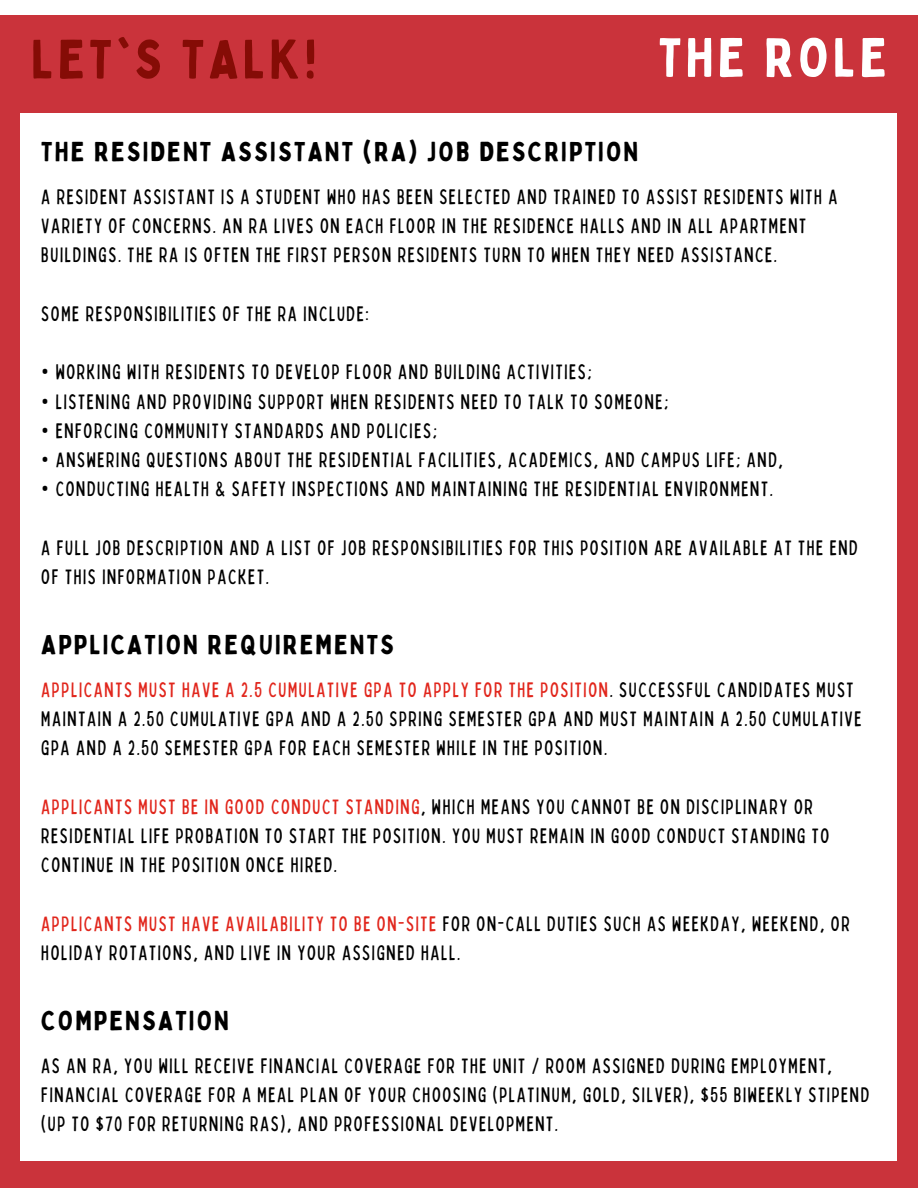
<style>
.page{position:relative;width:918px;height:1188px;background:#fff}
.page>*{position:absolute;margin:0;border:0;box-sizing:border-box;transform-origin:0 0}
.t1{font:54px "Bobby Jones";letter-spacing:.08em;color:#850c06}
.t2{font:54px "Bobby Jones";letter-spacing:.08em;color:#fff}
.t3{font:27px "Bobby Jones";letter-spacing:.08em;color:#000}
.t4{font:condensed 21px/29.2px "Bobby Jones";letter-spacing:.08em;color:#000}
.s1{font-family:"Noto Sans";font-stretch:normal}
.s2{color:#e1261c}
</style>
<div class="page">
<div style="left:0;top:15px;width:918px;height:1172px;background:#ca333b"></div>
<div style="left:21px;top:114px;width:876px;height:1047px;background:#fff"></div>
<h2 class="t1" style="left:31px;top:25px;width:287px">LET'S TALK!</h2>
<h2 class="t2" style="left:659px;top:23px;width:230px">THE ROLE</h2>
<p class="t3" style="left:41px;top:135px;width:599px">THE RESIDENT ASSISTANT (RA) JOB DESCRIPTION</p>
<h1 class="t4" style="left:41px;top:181px;width:798px">A RESIDENT ASSISTANT IS A STUDENT WHO HAS BEEN SELECTED AND TRAINED TO ASSIST RESIDENTS WITH A<br>VARIETY OF CONCERNS. AN RA LIVES ON EACH FLOOR IN THE RESIDENCE HALLS AND IN ALL APARTMENT<br>BUILDINGS. THE RA IS OFTEN THE FIRST PERSON RESIDENTS TURN TO WHEN THEY NEED ASSISTANCE.</h1>
<h1 class="t4" style="left:41px;top:298px;width:329px">SOME RESPONSIBILITIES OF THE RA INCLUDE:</h1>
<p class="t4" style="left:41px;top:357px;width:552px"><span class="s1">•</span> WORKING WITH RESIDENTS TO DEVELOP FLOOR AND BUILDING ACTIVITIES;</p>
<p class="t4" style="left:41px;top:386px;width:629px"><span class="s1">•</span> LISTENING AND PROVIDING SUPPORT WHEN RESIDENTS NEED TO TALK TO SOMEONE;</p>
<p class="t4" style="left:41px;top:415px;width:397px"><span class="s1">•</span> ENFORCING COMMUNITY STANDARDS AND POLICIES;</p>
<p class="t4" style="left:41px;top:444px;width:743px"><span class="s1">•</span> ANSWERING QUESTIONS ABOUT THE RESIDENTIAL FACILITIES, ACADEMICS, AND CAMPUS LIFE; AND,</p>
<p class="t4" style="left:41px;top:474px;width:733px"><span class="s1">•</span> CONDUCTING HEALTH &amp; SAFETY INSPECTIONS AND MAINTAINING THE RESIDENTIAL ENVIRONMENT.</p>
<p class="t4" style="left:41px;top:532px;width:818px">A FULL JOB DESCRIPTION AND A LIST OF JOB RESPONSIBILITIES FOR THIS POSITION ARE AVAILABLE AT THE END<br>OF THIS INFORMATION PACKET.</p>
<p class="t3" style="left:41px;top:627px;width:354px">APPLICATION REQUIREMENTS</p>
<p class="t4" style="left:41px;top:674px;width:822px"><span class="s2">APPLICANTS MUST HAVE A 2.5 CUMULATIVE GPA TO APPLY FOR THE POSITION</span>. SUCCESSFUL CANDIDATES MUST<br>MAINTAIN A 2.50 CUMULATIVE GPA AND A 2.50 SPRING SEMESTER GPA AND MUST MAINTAIN A 2.50 CUMULATIVE<br>GPA AND A 2.50 SEMESTER GPA FOR EACH SEMESTER WHILE IN THE POSITION.</p>
<p class="t4" style="left:41px;top:791px;width:790px"><span class="s2">APPLICANTS MUST BE IN GOOD CONDUCT STANDING</span>, WHICH MEANS YOU CANNOT BE ON DISCIPLINARY OR<br>RESIDENTIAL LIFE PROBATION TO START THE POSITION. YOU MUST REMAIN IN GOOD CONDUCT STANDING TO<br>CONTINUE IN THE POSITION ONCE HIRED.</p>
<p class="t4" style="left:41px;top:908px;width:810px"><span class="s2">APPLICANTS MUST HAVE AVAILABILITY TO BE ON-SITE</span> FOR ON-CALL DUTIES SUCH AS WEEKDAY, WEEKEND, OR<br>HOLIDAY ROTATIONS, AND LIVE IN YOUR ASSIGNED HALL.</p>
<p class="t3" style="left:41px;top:1003px;width:189px">COMPENSATION</p>
<p class="t4" style="left:41px;top:1050px;width:830px">AS AN RA, YOU WILL RECEIVE FINANCIAL COVERAGE FOR THE UNIT / ROOM ASSIGNED DURING EMPLOYMENT,<br>FINANCIAL COVERAGE FOR A MEAL PLAN OF YOUR CHOOSING (PLATINUM, GOLD, SILVER), $55 BIWEEKLY STIPEND (UP TO $70 FOR RETURNING RAS), AND PROFESSIONAL DEVELOPMENT.</p>
</div>
